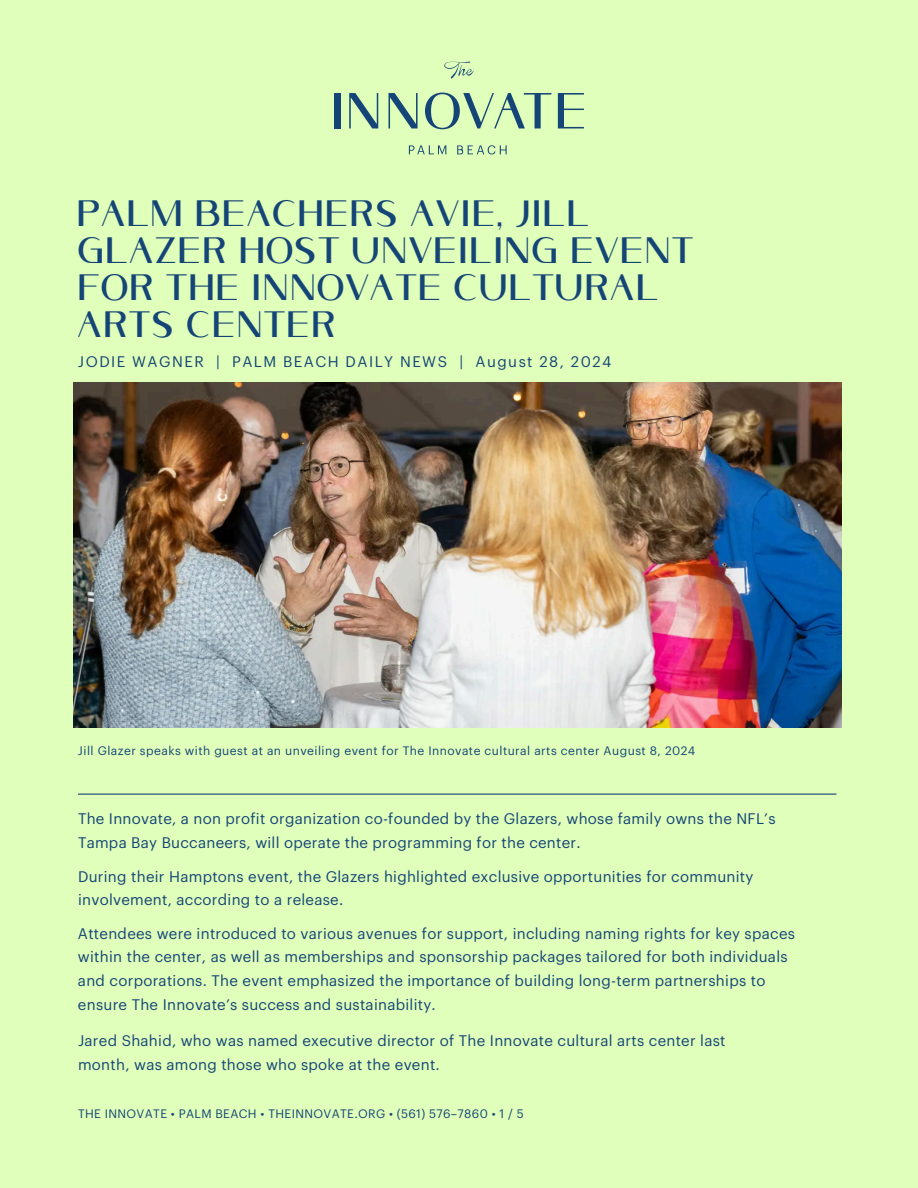
<style>
.page{position:relative;width:918px;height:1188px;background:#e0ffba}
.page>*{position:absolute;margin:0;border:0;box-sizing:border-box;transform-origin:0 0}
.t1{font:37.5px/37.2px "INNOVATE SLIM";letter-spacing:.04em;color:#154577}
.t2{font:15px/23.7px "Graphik";letter-spacing:.02em;color:#154577}
.t3{font:15px "Graphik";letter-spacing:.095em;color:#154577}
.t4{font:12px "Graphik";letter-spacing:.04em;color:#154577}
</style>
<div class="page">
<svg style="left:409px;top:145px;width:37px;height:9px"></svg>
<svg style="left:457px;top:145px;width:50px;height:9px"></svg>
<div style="left:334px;top:93px;width:6px;height:35px;background:#154577"></div>
<svg style="left:349px;top:93px;width:29px;height:35px"></svg>
<svg style="left:389px;top:93px;width:29px;height:35px"></svg>
<svg style="left:425px;top:93px;width:126px;height:36px"></svg>
<svg style="left:558px;top:93px;width:26px;height:35px"></svg>
<svg style="left:444px;top:61px;width:30px;height:18px"></svg>
<hr style="left:78px;top:794px;width:758px;height:1px;background:#154577">
<img style="left:74px;top:382px;width:767px;height:346px">
<h2 class="t1" style="left:78px;top:196px;width:617px">PALM BEACHERS AVIE, JILL<br>GLAZER HOST UNVEILING EVENT<br>FOR THE INNOVATE CULTURAL<br>ARTS CENTER</h2>
<h2 class="t3" style="left:78px;top:355px;width:535px">JODIE WAGNER | PALM BEACH DAILY NEWS | August 28, 2024</h2>
<p class="t4" style="left:78px;top:745px;width:619px">Jill Glazer speaks with guest at an unveiling event for The Innovate cultural arts center August 8, 2024</p>
<h2 class="t2" style="left:78px;top:808px;width:699px">The Innovate, a non profit organization co-founded by the Glazers, whose family owns the NFL’s<br>Tampa Bay Buccaneers, will operate the programming for the center.</h2>
<h2 class="t2" style="left:78px;top:865px;width:677px">During their Hamptons event, the Glazers highlighted exclusive opportunities for community involvement, according to a release.</h2>
<h2 class="t2" style="left:78px;top:922px;width:719px">Attendees were introduced to various avenues for support, including naming rights for key spaces within the center, as well as memberships and sponsorship packages tailored for both individuals and corporations. The event emphasized the importance of building long-term partnerships to ensure The Innovate’s success and sustainability.</h2>
<h3 class="t2" style="left:78px;top:1030px;width:649px">Jared Shahid, who was named executive director of The Innovate cultural arts center last month, was among those who spoke at the event.</h3>
<p class="t4" style="left:78px;top:1109px;width:447px">THE INNOVATE • PALM BEACH • THEINNOVATE.ORG • (561) 576–7860 • 1 / 5</p>
</div>
